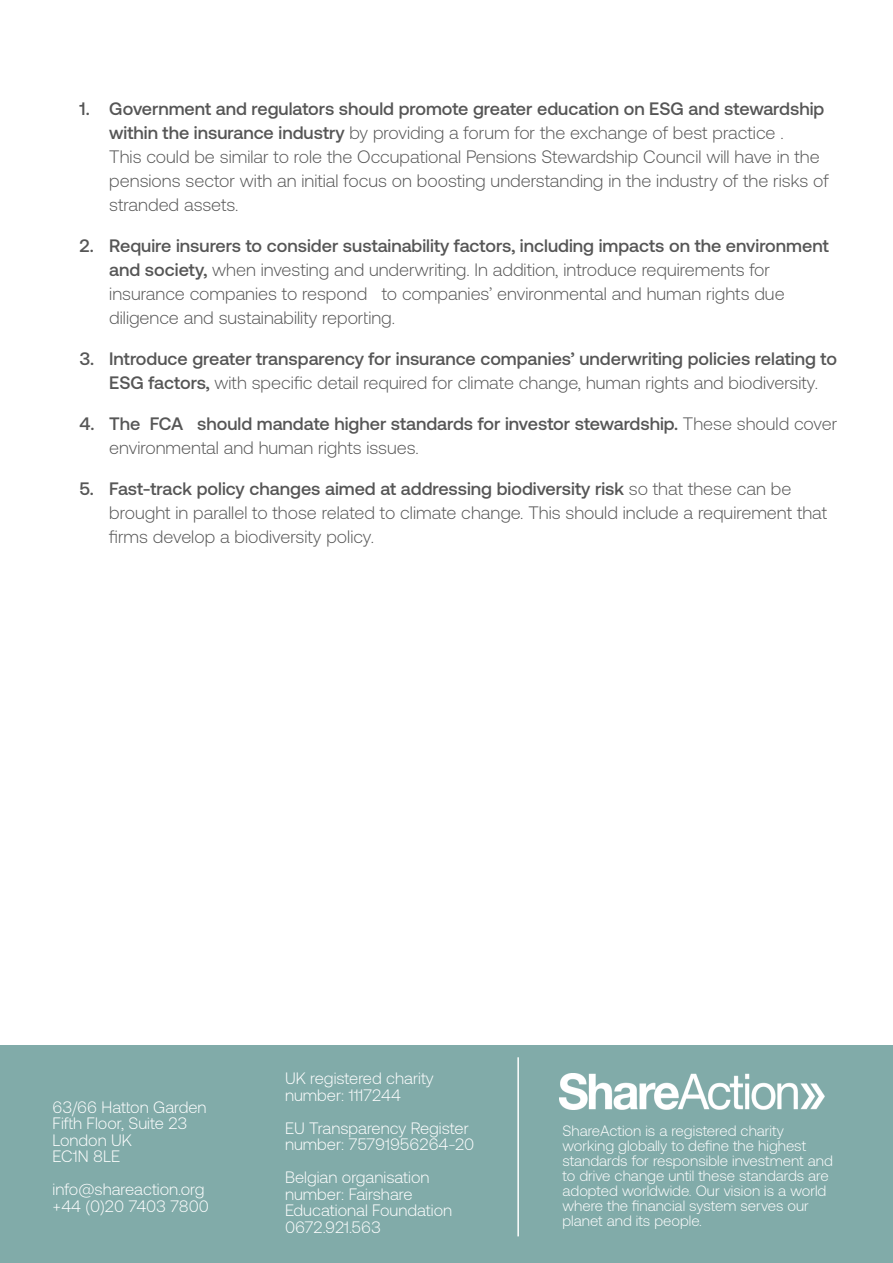
<style>
.page{position:relative;width:893px;height:1263px;background:#fff}
.page>*{position:absolute;margin:0;border:0;box-sizing:border-box;transform-origin:0 0}
.t1{font:300 18px/24px "Aeonik";color:#565656}
.t2{font:500 18px/24px "Aeonik";color:#565656}
.t3{font:300 16.5px/16.5px "Aeonik";color:#fff}
.t4{font:300 15px/15px "Aeonik";color:#fff}
.s1{font-weight:500}
.s2{font-weight:300}
</style>
<div class="page">
<div style="left:0;top:1045px;width:893px;height:218px;background:#81aba9"></div>
<img style="left:559px;top:1074px;width:265px;height:35px">
<hr style="left:517px;top:1057px;width:2px;height:179px;background:#fff">
<p class="t1" style="left:109px;top:96px;width:720px;text-indent:-30px"><span class="s1">1. Government and regulators should promote greater education on ESG and stewardship within the insurance industry</span> by providing a forum for the exchange of best practice .<br>This could be similar to role the Occupational Pensions Stewardship Council will have in the pensions sector with an initial focus on boosting understanding in the industry of the risks of stranded assets.</p>
<p class="t1" style="left:109px;top:233px;width:721px;text-indent:-30px"><span class="s1">2. Require insurers to consider sustainability factors, including impacts on the environment and society,</span> when investing and underwriting. In addition, introduce requirements for insurance companies to respond to companies’ environmental and human rights due diligence and sustainability reporting.</p>
<p class="t2" style="left:109px;top:346px;width:729px;text-indent:-30px">3. Introduce greater transparency for insurance companies’ underwriting policies relating to<br>ESG factors, <span class="s2">with specific detail required for climate change, human rights and biodiversity.</span></p>
<p class="t2" style="left:109px;top:411px;width:730px;text-indent:-30px">4. The FCA should mandate higher standards for investor stewardship. <span class="s2">These should cover environmental and human rights issues.</span></p>
<p class="t1" style="left:109px;top:476px;width:719px;text-indent:-30px"><span class="s1">5. Fast-track policy changes aimed at addressing biodiversity risk</span> so that these can be brought in parallel to those related to climate change. This should include a requirement that firms develop a biodiversity policy.</p>
<p class="t3" style="left:53px;top:1098px;width:155px">63/66 Hatton Garden</p>
<p class="t3" style="left:53px;top:1115px;width:136px">Fifth Floor, Suite 23</p>
<p class="t3" style="left:53px;top:1131px;width:81px">London UK</p>
<p class="t3" style="left:53px;top:1148px;width:69px">EC1N 8LE</p>
<p class="t3" style="left:53px;top:1181px;width:153px">info@shareaction.org</p>
<p class="t3" style="left:53px;top:1197px;width:158px">+44 (0)20 7403 7800</p>
<p class="t3" style="left:285px;top:1070px;width:150px">UK registered charity number: 1117244</p>
<p class="t3" style="left:285px;top:1120px;width:191px">EU Transparency Register number: 75791956264-20</p>
<p class="t3" style="left:285px;top:1169px;width:169px">Belgian organisation number: Fairshare<br>Educational Foundation<br>0672.921.563</p>
<p class="t4" style="left:562px;top:1123px;width:272px">ShareAction is a registered charity working globally to define the highest standards for responsible investment and to drive change until these standards are adopted worldwide. Our vision is a world where the financial system serves our planet and its people.</p>
</div>
